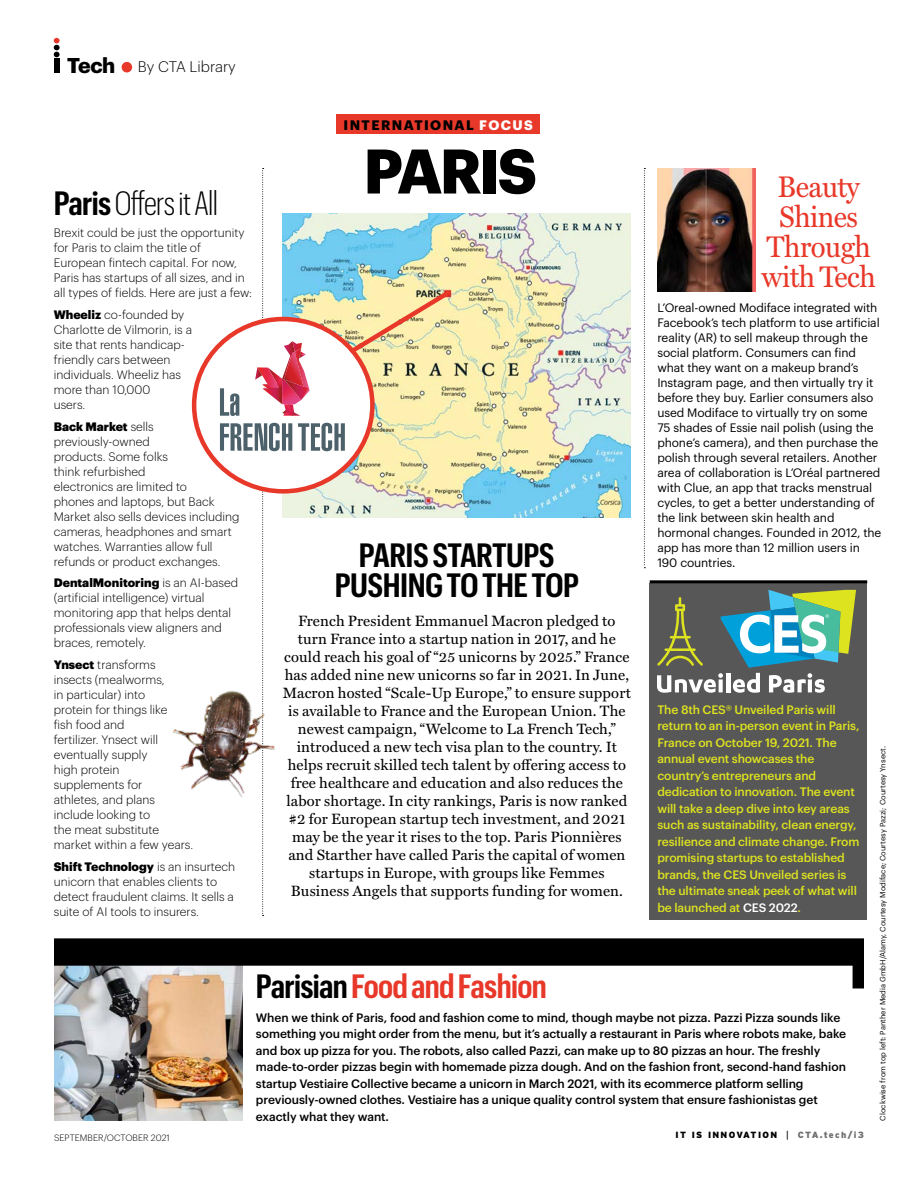
<style>
.page{position:relative;width:918px;height:1188px;background:#fff}
.page>*{position:absolute;margin:0;border:0;box-sizing:border-box;transform-origin:0 0}
.t1{font:700 61.5px "Graphik";letter-spacing:-.045em;color:#000001}
.t2{font:600 33px/30px "Graphik Cond";letter-spacing:-.015em;color:#000001;text-align:center}
.t3{font:600 33px "Graphik Cond";letter-spacing:-.02em;color:#e83829}
.t4{font:300 33px "Graphik Cond";letter-spacing:-.02em;color:#000001}
.t5{font:30px/30px "Miller Text";letter-spacing:-.02em;color:#e83829;text-align:center;scale:.94 1}
.t6{font:15px/18px "Miller Text";letter-spacing:.01em;color:#000001;text-align:center}
.t7{font:300 15px "Graphik";color:#000001}
.t8{font:700 13.5px "Graphik";letter-spacing:.105em;color:#000001}
.t9{font:300 12px/15px "Graphik";color:#000001}
.t10{font:12px/15px "Graphik";letter-spacing:-.01em;color:#000001}
.t11{font:500 12px/16.5px "Graphik";letter-spacing:-.005em;color:#000001}
.t12{font:500 12px/16.5px "Graphik";letter-spacing:-.01em;color:#dee31f}
.t13{font:900 9px "Interstate";letter-spacing:.15em;color:#000001}
.t14{font:300 9px "Graphik";letter-spacing:.005em;color:#000001}
.t15{font:7.5px "Graphik";color:#000001}
.s1{font-weight:700;font-size:21px}
.s2{color:#fff}
.s3{font-weight:600}
.s4{font-weight:900}
.s5{color:#000001}
.s6{font-weight:400}
.s7{color:#6f6f70}
</style>
<div class="page">
<img style="left:54px;top:988px;width:189px;height:132px">
<svg style="left:54px;top:938px;width:810px;height:50px"></svg>
<div style="left:650px;top:583px;width:217px;height:337px;background:#575757"></div>
<div style="left:54px;top:59px;width:5px;height:14px;background:#000001"></div>
<svg style="left:54px;top:38px;width:6px;height:19px"></svg>
<div style="left:122px;top:62px;width:10px;height:10px;background:#e83829;border-radius:50%"></div>
<div style="left:336px;top:115px;width:204px;height:19px;background:#e83829"></div>
<hr style="left:650px;top:580px;width:217px;height:3px;background:#000001">
<img style="left:454px;top:214px;width:176px;height:304px">
<svg style="left:644px;top:168px;width:1px;height:400px"></svg>
<svg style="left:220px;top:168px;width:234px;height:748px"></svg>
<svg style="left:657px;top:590px;width:199px;height:103px"></svg>
<img style="left:657px;top:168px;width:98px;height:124px">
<img style="left:173px;top:663px;width:103px;height:158px">
<p class="t7" style="left:67px;top:56px;width:170px"><span class="s1">Tech</span> By CTA Library</p>
<p class="t8" style="left:344px;top:114px;width:191px">INTERNATIONAL <span class="s2">FOCUS</span></p>
<h1 class="t1" style="left:363px;top:124px;width:175px">PARIS</h1>
<h3 class="t5" style="left:762px;top:169px;width:123px">Beauty<br>Shines<br>Through with Tech</h3>
<p class="t10" style="left:657px;top:299px;width:226px">L’Oreal-owned Modiface integrated with Facebook’s tech platform to use artificial reality (AR) to sell makeup through the social platform. Consumers can find what they want on a makeup brand’s Instagram page, and then virtually try it before they buy. Earlier consumers also used Modiface to virtually try on some 75 shades of Essie nail polish (using the phone’s camera), and then purchase the polish through several retailers. Another area of collaboration is L’Oréal partnered with Clue, an app that tracks menstrual cycles, to get a better understanding of the link between skin health and hormonal changes. Founded in 2012, the app has more than 12 million users in 190 countries.</p>
<h2 class="t4" style="left:54px;top:183px;width:166px"><span class="s3">Paris</span> Offers it All</h2>
<p class="t9" style="left:54px;top:224px;width:200px">Brexit could be just the opportunity for Paris to claim the title of European fintech capital. For now, Paris has startups of all sizes, and in all types of fields. Here are just a few:</p>
<p class="t9" style="left:54px;top:306px;width:140px"><span class="s4">Wheeliz</span> co-founded by<br>Charlotte de Vilmorin, is a site that rents handicap&shy;friendly cars between individuals. Wheeliz has more than 10,000<br>users.</p>
<p class="t9" style="left:54px;top:418px;width:187px"><span class="s4">Back Market</span> sells previously-owned<br>products. Some folks<br>think refurbished<br>electronics are limited to<br>phones and laptops, but Back<br>Market also sells devices including cameras, headphones and smart watches. Warranties allow full refunds or product exchanges.</p>
<p class="t9" style="left:54px;top:575px;width:186px"><span class="s4">DentalMonitoring</span> is an AI-based (artificial intelligence) virtual monitoring app that helps dental professionals view aligners and braces, remotely.</p>
<p class="t9" style="left:54px;top:656px;width:141px"><span class="s4">Ynsect</span> transforms insects (mealworms,<br>in particular) into<br>protein for things like<br>fish food and<br>fertilizer. Ynsect will eventually supply<br>high protein<br>supplements for<br>athletes, and plans include looking to<br>the meat substitute market within a few years.</p>
<p class="t9" style="left:54px;top:858px;width:183px"><span class="s4">Shift Technology</span> is an insurtech unicorn that enables clients to detect fraudulent claims. It sells a suite of AI tools to insurers.</p>
<h2 class="t2" style="left:335px;top:540px;width:246px">PARIS STARTUPS<br>PUSHING TO THE TOP</h2>
<p class="t6" style="left:283px;top:611px;width:350px">French President Emmanuel Macron pledged to turn France into a startup nation in 2017, and he could reach his goal of “25 unicorns by 2025.” France has added nine new unicorns so far in 2021. In June, Macron hosted “Scale-Up Europe,” to ensure support is available to France and the European Union. The newest campaign, “Welcome to La French Tech,” introduced a new tech visa plan to the country. It helps recruit skilled tech talent by offering access to free healthcare and education and also reduces the labor shortage. In city rankings, Paris is now ranked #2 for European startup tech investment, and 2021 may be the year it rises to the top. Paris Pionnières and Starther have called Paris the capital of women startups in Europe, with groups like Femmes Business Angels that supports funding for women.</p>
<p class="t12" style="left:657px;top:700px;width:204px">The 8th CES® Unveiled Paris will return to an in-person event in Paris, France on October 19, 2021. The annual event showcases the country’s entrepreneurs and dedication to innovation. The event will take a deep dive into key areas such as sustainability, clean energy, resilience and climate change. From promising startups to established brands, the CES Unveiled series is the ultimate sneak peek of what will be launched at <span class="s2">CES 2022</span>.</p>
<p class="t15" style="left:877px;top:1120px;width:376px;rotate:-90deg">Clockwise from top left: Panther Media GmbH/Alamy, Courtesy Modiface; Courtesy Pazzi; Courtesy Ynsect.</p>
<h2 class="t3" style="left:256px;top:966px;width:292px"><span class="s5">Parisian</span> Food and Fashion</h2>
<p class="t11" style="left:256px;top:1008px;width:592px">When we think of Paris, food and fashion come to mind, though maybe not pizza. Pazzi Pizza sounds like something you might order from the menu, but it’s actually a restaurant in Paris where robots make, bake and box up pizza for you. The robots, also called Pazzi, can make up to 80 pizzas an hour. The freshly made-to-order pizzas begin with homemade pizza dough. And on the fashion front, second-hand fashion startup Vestiaire Collective became a unicorn in March 2021, with its ecommerce platform selling previously-owned clothes. Vestiaire has a unique quality control system that ensure fashionistas get exactly what they want.</p>
<p class="t14" style="left:54px;top:1131px;width:117px">SEPTEMBER/OCTOBER 2021</p>
<p class="t13" style="left:676px;top:1129px;width:190px">IT IS INNOVATION <span class="s6">|</span> <span class="s7">CTA.tech/i3</span></p>
</div>
